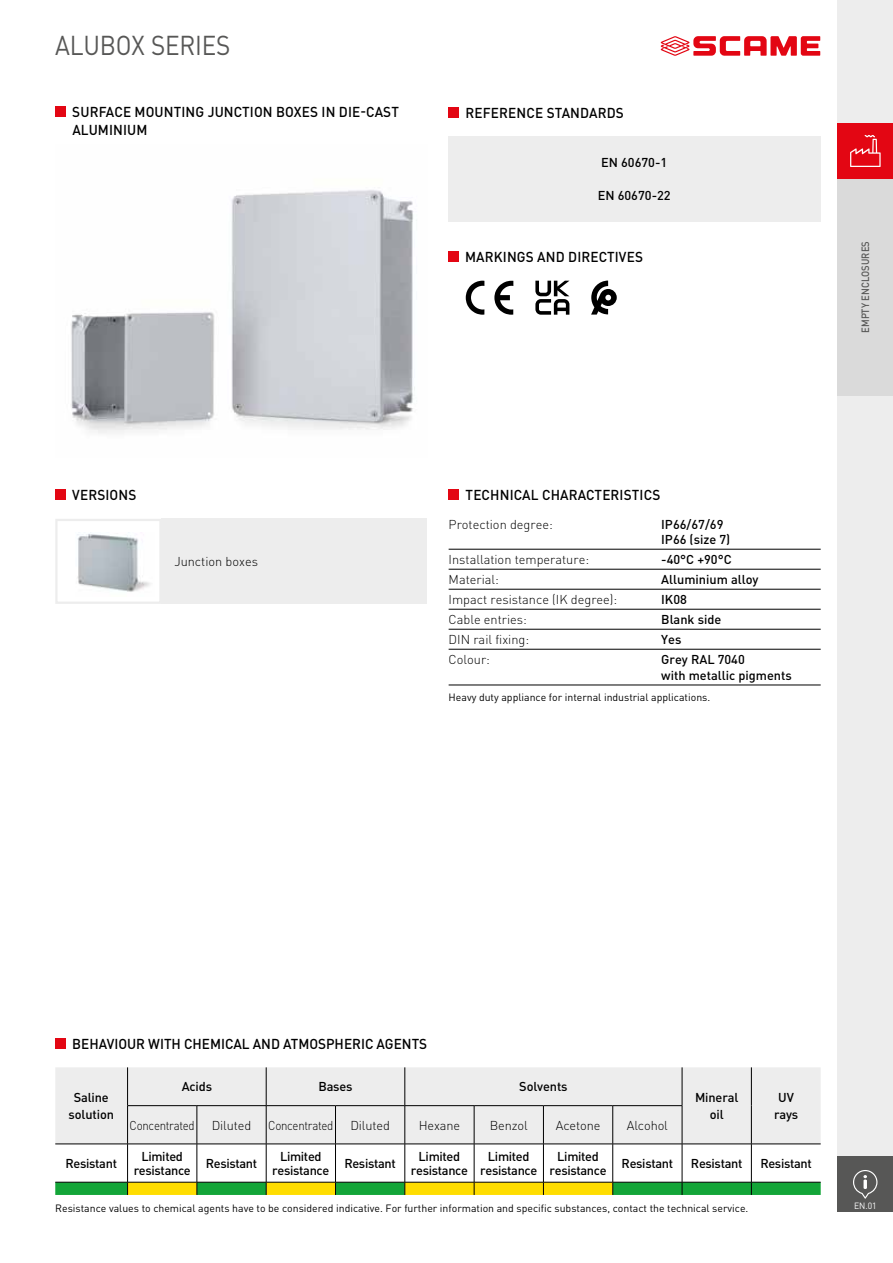
<style>
.page{position:relative;width:893px;height:1263px;background:#fff}
.page>*{position:absolute;margin:0;border:0;box-sizing:border-box;transform-origin:0 0}
.t1{font:27px "DIN Pro";letter-spacing:-.01em;color:#575756;scale:.9 1}
.t2{font:500 14.25px/18px "DIN Pro";letter-spacing:.01em;color:#000;scale:.95 1}
.t3{font:500 12.75px/14.2px "DIN Pro";letter-spacing:-.025em;color:#000;text-align:center}
.t4{font:300 12.75px "DIN Pro";color:#000}
.t5{font:500 12.75px/15.8px "DIN Pro";color:#000}
.t6{font:300 12.75px "DIN Pro";letter-spacing:-.025em;color:#000;scale:.9 1}
.t7{font:10.5px "DIN Pro";color:#000}
.t8{font:500 10.5px "DIN Pro";color:#575756;scale:.9 1}
.t9{font:9px "DIN Pro";color:#fff;scale:.95 1}
</style>
<div class="page">
<div style="left:55px;top:1067px;width:766px;height:77px;background:#ededed"></div>
<hr style="left:127px;top:1067px;width:1px;height:38px;background:#000">
<hr style="left:266px;top:1067px;width:1px;height:38px;background:#000">
<hr style="left:405px;top:1067px;width:1px;height:38px;background:#000">
<hr style="left:682px;top:1067px;width:1px;height:38px;background:#000">
<hr style="left:751px;top:1067px;width:1px;height:39px;background:#000">
<hr style="left:127px;top:1105px;width:70px;height:1px;background:#000">
<hr style="left:127px;top:1106px;width:1px;height:38px;background:#000">
<hr style="left:197px;top:1105px;width:69px;height:1px;background:#000">
<hr style="left:197px;top:1106px;width:1px;height:38px;background:#000">
<hr style="left:266px;top:1105px;width:69px;height:1px;background:#000">
<hr style="left:266px;top:1106px;width:1px;height:38px;background:#000">
<hr style="left:335px;top:1105px;width:70px;height:1px;background:#000">
<hr style="left:335px;top:1106px;width:1px;height:38px;background:#000">
<hr style="left:405px;top:1105px;width:69px;height:1px;background:#000">
<hr style="left:405px;top:1106px;width:1px;height:38px;background:#000">
<hr style="left:474px;top:1105px;width:69px;height:1px;background:#000">
<hr style="left:474px;top:1106px;width:1px;height:38px;background:#000">
<hr style="left:543px;top:1105px;width:70px;height:1px;background:#000">
<hr style="left:543px;top:1106px;width:1px;height:38px;background:#000">
<hr style="left:613px;top:1105px;width:69px;height:1px;background:#000">
<hr style="left:612px;top:1106px;width:1px;height:38px;background:#000">
<hr style="left:682px;top:1106px;width:1px;height:38px;background:#000">
<hr style="left:751px;top:1106px;width:1px;height:38px;background:#000">
<hr style="left:55px;top:1144px;width:73px;height:1px;background:#000">
<hr style="left:128px;top:1144px;width:69px;height:1px;background:#000">
<hr style="left:127px;top:1144px;width:1px;height:38px;background:#000">
<hr style="left:197px;top:1144px;width:69px;height:1px;background:#000">
<hr style="left:197px;top:1144px;width:1px;height:38px;background:#000">
<hr style="left:266px;top:1144px;width:69px;height:1px;background:#000">
<hr style="left:266px;top:1144px;width:1px;height:38px;background:#000">
<hr style="left:335px;top:1144px;width:70px;height:1px;background:#000">
<hr style="left:335px;top:1144px;width:1px;height:38px;background:#000">
<hr style="left:405px;top:1144px;width:69px;height:1px;background:#000">
<hr style="left:405px;top:1144px;width:1px;height:38px;background:#000">
<hr style="left:474px;top:1144px;width:69px;height:1px;background:#000">
<hr style="left:474px;top:1144px;width:1px;height:38px;background:#000">
<hr style="left:543px;top:1144px;width:70px;height:1px;background:#000">
<hr style="left:543px;top:1144px;width:1px;height:38px;background:#000">
<hr style="left:613px;top:1144px;width:69px;height:1px;background:#000">
<hr style="left:612px;top:1144px;width:1px;height:38px;background:#000">
<hr style="left:682px;top:1144px;width:69px;height:1px;background:#000">
<hr style="left:682px;top:1144px;width:1px;height:38px;background:#000">
<hr style="left:751px;top:1144px;width:70px;height:1px;background:#000">
<hr style="left:751px;top:1144px;width:1px;height:38px;background:#000">
<svg style="left:55px;top:1182px;width:766px;height:13px;background:#76b11e"></svg>
<hr style="left:449px;top:549px;width:372px;height:1px;background:#000">
<hr style="left:449px;top:569px;width:372px;height:1px;background:#000">
<hr style="left:449px;top:589px;width:372px;height:1px;background:#000">
<hr style="left:449px;top:609px;width:372px;height:1px;background:#000">
<hr style="left:449px;top:629px;width:372px;height:1px;background:#000">
<hr style="left:449px;top:649px;width:372px;height:1px;background:#000">
<hr style="left:449px;top:685px;width:372px;height:1px;background:#000">
<img style="left:71px;top:190px;width:346px;height:243px">
<div style="left:55px;top:107px;width:11px;height:10px;background:#e30613"></div>
<div style="left:449px;top:107px;width:10px;height:11px;background:#e30613"></div>
<div style="left:449px;top:489px;width:10px;height:11px;background:#e30613"></div>
<div style="left:55px;top:1038px;width:11px;height:10px;background:#e30613"></div>
<div style="left:162px;top:519px;width:265px;height:85px;background:#ededed"></div>
<img style="left:77px;top:532px;width:73px;height:60px">
<div style="left:55px;top:519px;width:107px;height:85px;border:2px solid #ededed"></div>
<div style="left:55px;top:489px;width:11px;height:11px;background:#e30613"></div>
<div style="left:448px;top:136px;width:372px;height:85px;background:#ededed"></div>
<div style="left:838px;top:0;width:55px;height:1212px;background:#ededed"></div>
<div style="left:838px;top:1157px;width:55px;height:55px;background:#575756"></div>
<svg style="left:853px;top:1170px;width:24px;height:29px"></svg>
<svg style="left:661px;top:36px;width:159px;height:20px"></svg>
<div style="left:838px;top:123px;width:55px;height:56px;background:#e30613"></div>
<svg style="left:850px;top:135px;width:31px;height:32px"></svg>
<div style="left:838px;top:179px;width:55px;height:216px;background:#dadada"></div>
<div style="left:448px;top:251px;width:11px;height:11px;background:#e30613"></div>
<h1 class="t1" style="left:55px;top:27px;width:196px">ALUBOX SERIES</h1>
<p class="t2" style="left:72px;top:102px;width:345px">SURFACE MOUNTING JUNCTION BOXES IN DIE-CAST<br>ALUMINIUM</p>
<p class="t2" style="left:466px;top:103px;width:168px">REFERENCE STANDARDS</p>
<p class="t2" style="left:72px;top:485px;width:69px">VERSIONS</p>
<p class="t4" style="left:174px;top:553px;width:85px">Junction boxes</p>
<p class="t3" style="left:601px;top:155px;width:68px">EN 60670-1</p>
<p class="t5" style="left:598px;top:187px;width:74px">EN 60670-22</p>
<p class="t2" style="left:465px;top:247px;width:189px">MARKINGS AND DIRECTIVES</p>
<p class="t2" style="left:466px;top:485px;width:206px">TECHNICAL CHARACTERISTICS</p>
<p class="t4" style="left:449px;top:515px;width:106px">Protection degree:</p>
<p class="t5" style="left:661px;top:515px;width:70px">IP66/67/69<br>IP66 (size 7)</p>
<p class="t4" style="left:449px;top:551px;width:142px">Installation temperature:</p>
<p class="t3" style="left:661px;top:552px;width:72px">-40°C +90°C</p>
<p class="t4" style="left:449px;top:571px;width:52px">Material:</p>
<p class="t5" style="left:661px;top:571px;width:99px">Alluminium alloy</p>
<p class="t4" style="left:449px;top:591px;width:170px">Impact resistance (IK degree):</p>
<p class="t3" style="left:661px;top:592px;width:27px">IK08</p>
<p class="t4" style="left:449px;top:611px;width:80px">Cable entries:</p>
<p class="t5" style="left:661px;top:611px;width:62px">Blank side</p>
<p class="t4" style="left:449px;top:631px;width:82px">DIN rail fixing:</p>
<p class="t3" style="left:661px;top:632px;width:22px">Yes</p>
<p class="t4" style="left:449px;top:651px;width:43px">Colour:</p>
<p class="t5" style="left:661px;top:651px;width:132px">Grey RAL 7040<br>with metallic pigments</p>
<p class="t7" style="left:449px;top:690px;width:263px">Heavy duty appliance for internal industrial applications.</p>
<p class="t8" style="left:858px;top:333px;width:103px;rotate:-90deg">EMPTY ENCLOSURES</p>
<p class="t2" style="left:72px;top:1034px;width:375px">BEHAVIOUR WITH CHEMICAL AND ATMOSPHERIC AGENTS</p>
<p class="t3" style="left:69px;top:1089px;width:47px;line-height:16.5px">Saline solution</p>
<p class="t3" style="left:182px;top:1079px;width:32px">Acids</p>
<p class="t3" style="left:318px;top:1079px;width:36px">Bases</p>
<p class="t3" style="left:519px;top:1079px;width:50px">Solvents</p>
<p class="t6" style="left:130px;top:1116px;width:74px">Concentrated</p>
<p class="t4" style="left:212px;top:1116px;width:41px">Diluted</p>
<p class="t6" style="left:268px;top:1116px;width:74px">Concentrated</p>
<p class="t4" style="left:350px;top:1116px;width:41px">Diluted</p>
<p class="t4" style="left:419px;top:1116px;width:43px">Hexane</p>
<p class="t4" style="left:490px;top:1116px;width:39px">Benzol</p>
<p class="t4" style="left:556px;top:1116px;width:46px">Acetone</p>
<p class="t4" style="left:627px;top:1116px;width:43px">Alcohol</p>
<p class="t3" style="left:695px;top:1089px;width:45px;line-height:16.5px">Mineral oil</p>
<p class="t3" style="left:774px;top:1089px;width:26px;line-height:16.5px">UV rays</p>
<p class="t3" style="left:66px;top:1156px;width:53px">Resistant</p>
<p class="t3" style="left:134px;top:1148px;width:59px">Limited resistance</p>
<p class="t3" style="left:206px;top:1156px;width:53px">Resistant</p>
<p class="t3" style="left:272px;top:1148px;width:59px">Limited resistance</p>
<p class="t3" style="left:344px;top:1156px;width:53px">Resistant</p>
<p class="t3" style="left:411px;top:1148px;width:59px">Limited resistance</p>
<p class="t3" style="left:480px;top:1148px;width:59px">Limited resistance</p>
<p class="t3" style="left:549px;top:1148px;width:59px">Limited resistance</p>
<p class="t3" style="left:622px;top:1156px;width:53px">Resistant</p>
<p class="t3" style="left:691px;top:1156px;width:53px">Resistant</p>
<p class="t3" style="left:760px;top:1156px;width:53px">Resistant</p>
<p class="t7" style="left:55px;top:1201px;width:695px">Resistance values to chemical agents have to be considered indicative. For further information and specific substances, contact the technical service.</p>
<p class="t9" style="left:854px;top:1199px;width:25px">EN.01</p>
</div>
